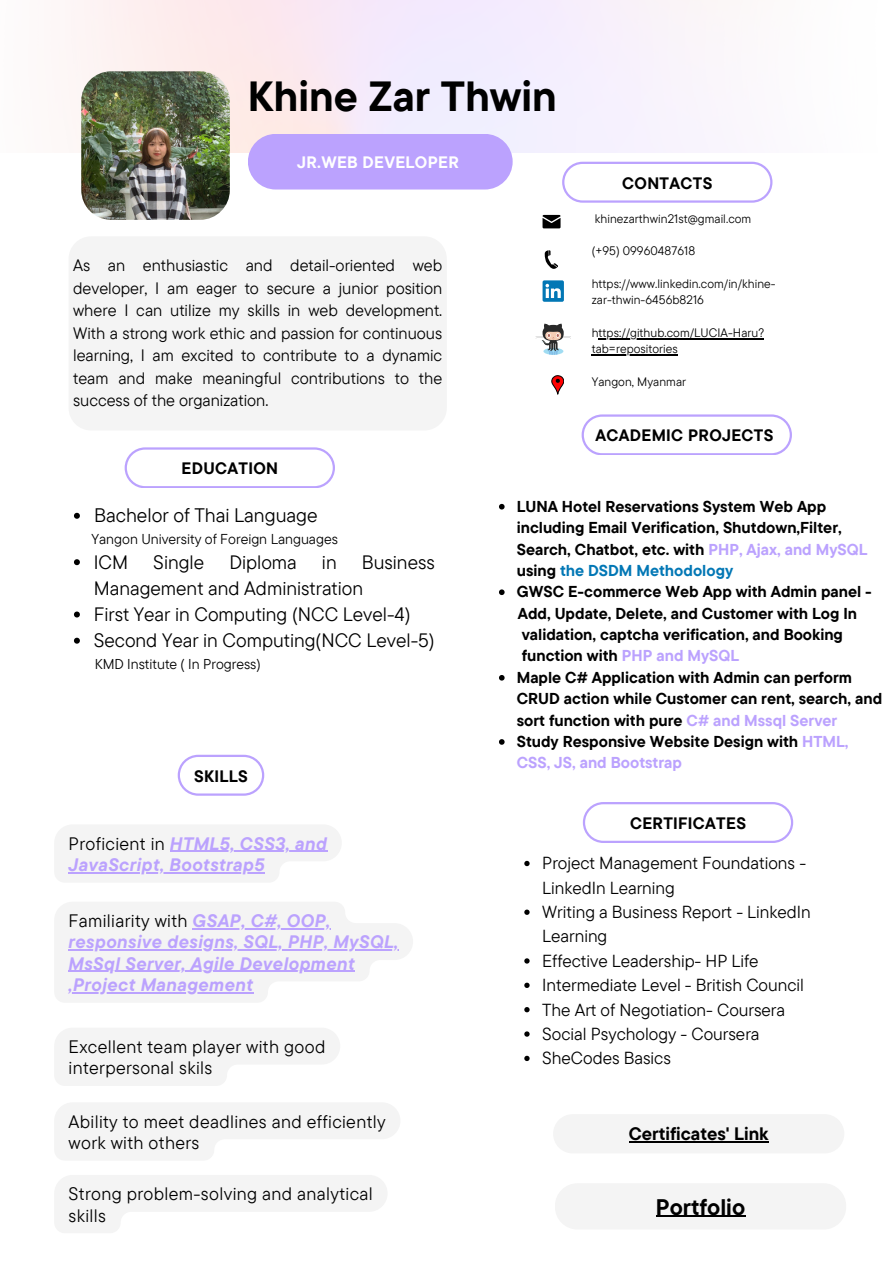
<style>
.page{position:relative;width:894px;height:1264px;background:#fff}
.page>*{position:absolute;margin:0;border:0;box-sizing:border-box;transform-origin:0 0}
.t1{font:700 42px "TT Commons Pro";color:#000}
.t2{font:700 22.5px "TT Commons Pro";color:#000}
.t3{font:19.5px "TT Commons Pro";color:#000}
.t4{font:19.35px/26.1px "TT Commons Pro";color:#000}
.t5{font:18px/21.3px "TT Commons Pro";letter-spacing:.02em;color:#000}
.t6{font:italic 700 18px "TT Commons Pro";letter-spacing:.02em;color:#bba2fe}
.t7{font:700 18px "TT Commons Pro";color:#000}
.t8{font:17.4px/24.3px "TT Commons Pro";color:#000}
.t9{font:16.5px/22.5px "TT Commons Pro";color:#000;text-align:justify}
.t10{font:700 16.5px "TT Commons Pro";letter-spacing:.02em;color:#000}
.t11{font:700 16.5px "TT Commons Pro";letter-spacing:.02em;color:#fff}
.t12{font:700 15.75px/21.3px "TT Commons Pro";color:#000}
.t13{font:14.25px "TT Commons Pro";color:#000}
.t14{font:12.3px/16.4px "TT Commons Pro";letter-spacing:.005em;color:#000}
.s1{font-weight:400;font-style:normal;color:#000}
.s2{font-weight:700;font-style:italic;color:#bba2fe}
.s3{color:#bba2fe}
.s4{color:#0277b5}
</style>
<div class="page">
<img style="left:81px;top:71px;width:149px;height:149px;border-radius:30px">
<div style="left:248px;top:134px;width:264px;height:55px;background:#bba2fe;border-radius:28px"></div>
<svg style="left:178px;top:754px;width:86px;height:41px"></svg>
<svg style="left:125px;top:447px;width:210px;height:41px"></svg>
<svg style="left:581px;top:414px;width:210px;height:41px"></svg>
<div style="left:69px;top:236px;width:377px;height:194px;background:#f4f4f4;border-radius:23px"></div>
<div style="left:582px;top:802px;width:211px;height:41px;background:#bba2fe;border-radius:20px"></div>
<svg style="left:582px;top:802px;width:211px;height:40px;background:#f8f5fe"></svg>
<div style="left:554px;top:1115px;width:290px;height:38px;background:#f4f4f4"></div>
<hr style="left:628px;top:1141px;width:140px;height:1px;background:#000">
<div style="left:562px;top:162px;width:210px;height:41px;background:#d0befe;border-radius:20px"></div>
<svg style="left:562px;top:162px;width:210px;height:40px;background:#f7f5fe"></svg>
<svg style="left:542px;top:215px;width:18px;height:13px"></svg>
<svg style="left:551px;top:375px;width:12px;height:19px"></svg>
<svg style="left:542px;top:280px;width:21px;height:22px"></svg>
<svg style="left:544px;top:250px;width:14px;height:19px"></svg>
<svg style="left:499px;top:504px;width:5px;height:5px"></svg>
<svg style="left:499px;top:589px;width:5px;height:6px"></svg>
<svg style="left:499px;top:675px;width:5px;height:5px"></svg>
<svg style="left:499px;top:739px;width:5px;height:5px"></svg>
<svg style="left:535px;top:323px;width:36px;height:32px"></svg>
<hr style="left:598px;top:338px;width:166px;height:1px;background:#000">
<hr style="left:591px;top:354px;width:86px;height:1px;background:#000">
<svg style="left:55px;top:1028px;width:285px;height:57px"></svg>
<svg style="left:74px;top:513px;width:6px;height:6px"></svg>
<svg style="left:74px;top:559px;width:6px;height:6px"></svg>
<svg style="left:74px;top:611px;width:6px;height:6px"></svg>
<svg style="left:74px;top:637px;width:6px;height:6px"></svg>
<svg style="left:524px;top:860px;width:5px;height:6px"></svg>
<svg style="left:524px;top:909px;width:5px;height:5px"></svg>
<svg style="left:524px;top:958px;width:5px;height:5px"></svg>
<svg style="left:524px;top:982px;width:5px;height:5px"></svg>
<svg style="left:524px;top:1007px;width:5px;height:5px"></svg>
<svg style="left:524px;top:1031px;width:5px;height:5px"></svg>
<svg style="left:524px;top:1055px;width:5px;height:6px"></svg>
<svg style="left:55px;top:1103px;width:345px;height:57px"></svg>
<svg style="left:55px;top:1175px;width:332px;height:58px"></svg>
<svg style="left:55px;top:825px;width:286px;height:57px"></svg>
<hr style="left:170px;top:850px;width:157px;height:1px;background:#bba2fe">
<hr style="left:69px;top:872px;width:196px;height:1px;background:#bba2fe">
<svg style="left:55px;top:902px;width:358px;height:100px"></svg>
<hr style="left:192px;top:928px;width:138px;height:1px;background:#bba2fe">
<hr style="left:69px;top:949px;width:329px;height:1px;background:#bba2fe">
<hr style="left:69px;top:970px;width:286px;height:1px;background:#bba2fe">
<hr style="left:69px;top:992px;width:184px;height:1px;background:#bba2fe">
<div style="left:554px;top:1183px;width:291px;height:46px;background:#f4f4f4;border-radius:22px"></div>
<hr style="left:655px;top:1215px;width:90px;height:1px;background:#000">
<h6 class="t1" style="left:248px;top:69px;width:310px">Khine Zar Thwin</h6>
<h1 class="t11" style="left:297px;top:151px;width:163px">JR.WEB DEVELOPER</h1>
<p class="t9" style="left:73px;top:254px;width:370px">As an enthusiastic and detail-oriented web developer, I am eager to secure a junior position where I can utilize my skills in web development.<br>With a strong work ethic and passion for continuous learning, I am excited to contribute to a dynamic team and make meaningful contributions to the success of the organization.</p>
<h5 class="t10" style="left:181px;top:458px;width:98px">EDUCATION</h5>
<p class="t3" style="left:94px;top:503px;width:225px">Bachelor of Thai Language</p>
<p class="t13" style="left:91px;top:529px;width:248px">Yangon University of Foreign Languages</p>
<p class="t4" style="left:94px;top:548px;width:36px">ICM</p>
<p class="t4" style="left:153px;top:548px;width:52px">Single</p>
<p class="t4" style="left:229px;top:548px;width:69px">Diploma</p>
<p class="t4" style="left:322px;top:548px;width:16px">in</p>
<p class="t4" style="left:94px;top:548px;width:342px;text-indent:268px">Business<br>Management and Administration</p>
<p class="t4" style="left:94px;top:600px;width:318px">First Year in Computing (NCC Level-4)</p>
<p class="t4" style="left:94px;top:627px;width:342px">Second Year in Computing(NCC Level-5)</p>
<p class="t13" style="left:95px;top:654px;width:167px">KMD Institute ( In Progress)</p>
<p class="t10" style="left:194px;top:765px;width:55px">SKILLS</p>
<p class="t6" style="left:69px;top:831px;width:260px"><span class="s1">Proficient in</span> HTML5, CSS3, and</p>
<h4 class="t6" style="left:69px;top:853px;width:197px">JavaScript, Bootstrap5</h4>
<h4 class="t5" style="left:69px;top:909px;width:263px">Familiarity with <span class="s2">GSAP, C#, OOP,</span></h4>
<h3 class="t6" style="left:69px;top:930px;width:331px">responsive designs, SQL, PHP, MySQL,</h3>
<h4 class="t6" style="left:69px;top:951px;width:287px">MsSql Server, Agile Development</h4>
<h2 class="t6" style="left:69px;top:973px;width:186px">,Project Management</h2>
<p class="t5" style="left:69px;top:1035px;width:258px">Excellent team player with good interpersonal skils</p>
<p class="t5" style="left:69px;top:1110px;width:318px">Ability to meet deadlines and efficiently work with others</p>
<p class="t5" style="left:69px;top:1182px;width:306px">Strong problem-solving and analytical skills</p>
<p class="t10" style="left:622px;top:172px;width:91px">CONTACTS</p>
<p class="t14" style="left:594px;top:210px;width:158px">khinezarthwin21st@gmail.com</p>
<p class="t14" style="left:591px;top:243px;width:105px">(+95) 09960487618</p>
<h5 class="t14" style="left:591px;top:275px;width:185px">https://www.linkedin.com/in/khine&shy;zar-thwin-6456b8216</h5>
<h5 class="t14" style="left:591px;top:324px;width:174px">https://github.com/LUCIA-Haru?</h5>
<p class="t14" style="left:591px;top:341px;width:88px">tab=repositories</p>
<p class="t14" style="left:591px;top:373px;width:96px">Yangon, Myanmar</p>
<h5 class="t10" style="left:595px;top:425px;width:179px">ACADEMIC PROJECTS</h5>
<p class="t12" style="left:516px;top:495px;width:352px">LUNA Hotel Reservations System Web App including Email Verification, Shutdown,Filter, Search, Chatbot, etc. with <span class="s3">PHP, Ajax, and MySQL </span>using <span class="s4">the DSDM Methodology</span></p>
<p class="t12" style="left:516px;top:580px;width:356px">GWSC E-commerce Web App with Admin panel -</p>
<p class="t12" style="left:517px;top:602px;width:341px">Add, Update, Delete, and Customer with Log In validation, captcha verification, and Booking function with <span class="s3">PHP and MySQL</span></p>
<p class="t12" style="left:516px;top:666px;width:367px">Maple C# Application with Admin can perform CRUD action while Customer can rent, search, and sort function with pure <span class="s3">C# and Mssql Server </span>Study Responsive Website Design with <span class="s3">HTML, CSS, JS, and Bootstrap</span></p>
<p class="t10" style="left:629px;top:812px;width:117px">CERTIFICATES</p>
<p class="t8" style="left:542px;top:850px;width:265px">Project Management Foundations -<br>LinkedIn Learning</p>
<h5 class="t8" style="left:542px;top:899px;width:270px">Writing a Business Report - LinkedIn<br>Learning</h5>
<h5 class="t8" style="left:542px;top:948px;width:218px">Effective Leadership- HP Life</h5>
<h4 class="t8" style="left:542px;top:972px;width:263px">Intermediate Level - British Council</h4>
<p class="t8" style="left:542px;top:996px;width:244px">The Art of Negotiation- Coursera</p>
<p class="t8" style="left:542px;top:1021px;width:219px">Social Psychology - Coursera</p>
<p class="t8" style="left:542px;top:1045px;width:130px">SheCodes Basics</p>
<p class="t7" style="left:628px;top:1121px;width:141px">Certificates' Link</p>
<h2 class="t2" style="left:655px;top:1192px;width:91px">Portfolio</h2>
</div>
